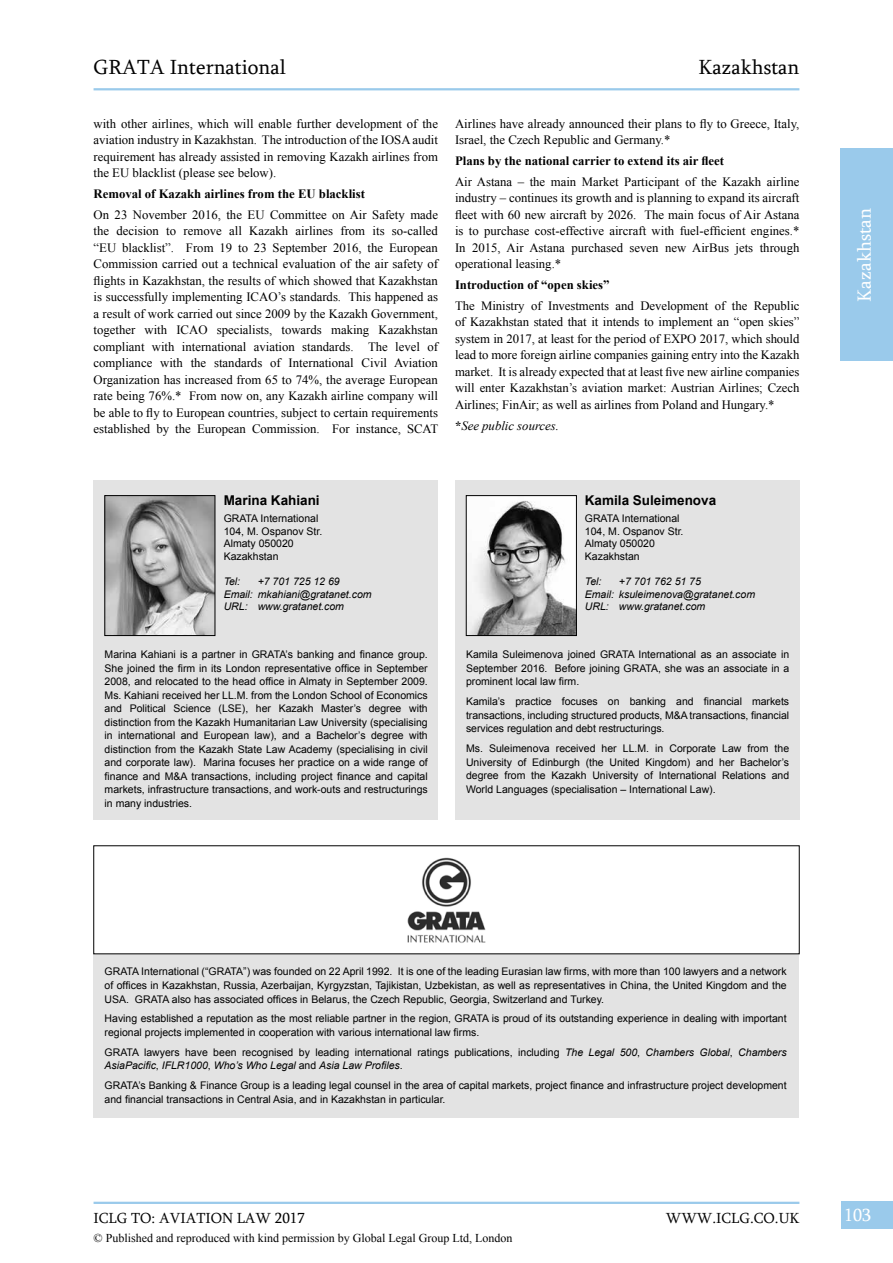
<style>
.page{position:relative;width:893px;height:1263px;background:#fff}
.page>*{position:absolute;margin:0;border:0;box-sizing:border-box;transform-origin:0 0}
.t1{font:21px "Sylfaen";color:#000}
.t2{font:19.5px "Sylfaen";color:#fff}
.t3{font:18px "Sylfaen";color:#fff}
.t4{font:15px "Sylfaen";color:#000}
.t5{font:700 13.5px "Arial";color:#000}
.t6{font:12.75px/16.5px "Times New Roman";color:#000;text-align:justify}
.t7{font:700 12.75px "Times New Roman";color:#000}
.t8{font:italic 12.75px "Times New Roman";color:#000}
.t9{font:12px "Times New Roman";color:#000}
.t10{font:10.5px/13.5px "Arial";color:#000;text-align:justify}
.t11{font:italic 10.5px/12.6px "Arial";color:#000}
.s1{font-weight:700;font-style:normal}
.s2{font-style:italic}
</style>
<div class="page">
<div style="left:841px;top:1201px;width:52px;height:28px;background:#9acaeb"></div>
<hr style="left:94px;top:1202px;width:705px;height:2px;background:#9acaeb">
<hr style="left:94px;top:88px;width:705px;height:2px;background:#9acaeb">
<div style="left:840px;top:148px;width:53px;height:213px;background:#9acaeb"></div>
<div style="left:94px;top:954px;width:705px;height:164px;background:#e3e3e3"></div>
<img style="left:407px;top:857px;width:79px;height:86px">
<div style="left:455px;top:480px;width:344px;height:340px;background:#e3e3e3"></div>
<div style="left:94px;top:480px;width:344px;height:340px;background:#e3e3e3"></div>
<img style="left:468px;top:497px;width:107px;height:137px">
<div style="left:466px;top:495px;width:111px;height:141px;border:1px solid #000"></div>
<img style="left:107px;top:497px;width:106px;height:137px">
<div style="left:105px;top:495px;width:110px;height:141px;border:1px solid #000"></div>
<h1 class="t1" style="left:94px;top:53px;width:194px">GRATA International</h1>
<h1 class="t1" style="left:699px;top:53px;width:102px">Kazakhstan</h1>
<p class="t6" style="left:94px;top:115px;width:346px">with other airlines, which will enable further development of the aviation industry in Kazakhstan. The introduction of the IOSA audit requirement has already assisted in removing Kazakh airlines from the EU blacklist (please see below).</p>
<p class="t7" style="left:94px;top:185px;width:273px">Removal of Kazakh airlines from the EU blacklist</p>
<p class="t6" style="left:94px;top:206px;width:346px">On 23 November 2016, the EU Committee on Air Safety made the decision to remove all Kazakh airlines from its so-called “EU blacklist”. From 19 to 23 September 2016, the European Commission carried out a technical evaluation of the air safety of flights in Kazakhstan, the results of which showed that Kazakhstan is successfully implementing ICAO’s standards. This happened as a result of work carried out since 2009 by the Kazakh Government, together with ICAO specialists, towards making Kazakhstan compliant with international aviation standards. The level of compliance with the standards of International Civil Aviation Organization has increased from 65 to 74%, the average European rate being 76%.* From now on, any Kazakh airline company will be able to fly to European countries, subject to certain requirements established by the European Commission. For instance, SCAT</p>
<p class="t6" style="left:455px;top:115px;width:346px">Airlines have already announced their plans to fly to Greece, Italy,<br>Israel, the Czech Republic and Germany.*</p>
<p class="t7" style="left:455px;top:152px;width:271px">Plans by the national carrier to extend its air fleet</p>
<p class="t6" style="left:455px;top:173px;width:346px">Air Astana – the main Market Participant of the Kazakh airline industry – continues its growth and is planning to expand its aircraft fleet with 60 new aircraft by 2026. The main focus of Air Astana is to purchase cost-effective aircraft with fuel-efficient engines.* In 2015, Air Astana purchased seven new AirBus jets through operational leasing.*</p>
<p class="t7" style="left:455px;top:276px;width:156px">Introduction of “open skies”</p>
<p class="t6" style="left:455px;top:297px;width:346px">The Ministry of Investments and Development of the Republic of Kazakhstan stated that it intends to implement an “open skies” system in 2017, at least for the period of EXPO 2017, which should lead to more foreign airline companies gaining entry into the Kazakh market. It is already expected that at least five new airline companies will enter Kazakhstan’s aviation market: Austrian Airlines; Czech Airlines; FinAir; as well as airlines from Poland and Hungary.*</p>
<p class="t8" style="left:455px;top:417px;width:105px"><span class="s1">*</span>See public sources.</p>
<p class="t5" style="left:224px;top:491px;width:98px">Marina Kahiani</p>
<p class="t10" style="left:224px;top:512px;width:100px;line-height:12.6px;text-align:left">GRATA International<br>104, M. Ospanov Str.<br>Almaty 050020<br>Kazakhstan</p>
<p class="t11" style="left:224px;top:575px;width:18px">Tel:</p>
<p class="t11" style="left:224px;top:575px;width:149px;text-indent:34px">+7 701 725 12 69<br>Email: mkahiani@gratanet.com<br>URL: www.gratanet.com</p>
<p class="t5" style="left:585px;top:491px;width:133px">Kamila Suleimenova</p>
<p class="t10" style="left:585px;top:512px;width:100px;line-height:12.6px;text-align:left">GRATA International<br>104, M. Ospanov Str.<br>Almaty 050020<br>Kazakhstan</p>
<p class="t11" style="left:585px;top:575px;width:18px">Tel:</p>
<p class="t11" style="left:585px;top:575px;width:172px;text-indent:34px">+7 701 762 51 75<br>Email: ksuleimenova@gratanet.com<br>URL: www.gratanet.com</p>
<p class="t10" style="left:105px;top:648px;width:325px">Marina Kahiani is a partner in GRATA’s banking and finance group.<br>She joined the firm in its London representative office in September 2008, and relocated to the head office in Almaty in September 2009.<br>Ms. Kahiani received her LL.M. from the London School of Economics and Political Science (LSE), her Kazakh Master’s degree with distinction from the Kazakh Humanitarian Law University (specialising in international and European law), and a Bachelor’s degree with distinction from the Kazakh State Law Academy (specialising in civil and corporate law). Marina focuses her practice on a wide range of finance and M&amp;A transactions, including project finance and capital markets, infrastructure transactions, and work-outs and restructurings in many industries.</p>
<p class="t10" style="left:466px;top:648px;width:325px">Kamila Suleimenova joined GRATA International as an associate in September 2016. Before joining GRATA, she was an associate in a prominent local law firm.</p>
<p class="t10" style="left:466px;top:695px;width:325px">Kamila’s practice focuses on banking and financial markets transactions, including structured products, M&amp;A transactions, financial services regulation and debt restructurings.</p>
<p class="t10" style="left:466px;top:742px;width:325px">Ms. Suleimenova received her LL.M. in Corporate Law from the University of Edinburgh (the United Kingdom) and her Bachelor’s degree from the Kazakh University of International Relations and World Languages (specialisation – International Law).</p>
<h2 class="t2" style="left:851px;top:301px;width:95px;rotate:-90deg">Kazakhstan</h2>
<p class="t10" style="left:105px;top:965px;width:684px">GRATA International (“GRATA”) was founded on 22 April 1992. It is one of the leading Eurasian law firms, with more than 100 lawyers and a network of offices in Kazakhstan, Russia, Azerbaijan, Kyrgyzstan, Tajikistan, Uzbekistan, as well as representatives in China, the United Kingdom and the USA. GRATA also has associated offices in Belarus, the Czech Republic, Georgia, Switzerland and Turkey.</p>
<p class="t10" style="left:105px;top:1012px;width:684px">Having established a reputation as the most reliable partner in the region, GRATA is proud of its outstanding experience in dealing with important regional projects implemented in cooperation with various international law firms.</p>
<p class="t10" style="left:105px;top:1045px;width:684px">GRATA lawyers have been recognised by leading international ratings publications, including <span class="s2">The Legal 500</span>, <span class="s2">Chambers Global</span>, <span class="s2">Chambers<br>AsiaPacific</span>, <span class="s2">IFLR1000</span>, <span class="s2">Who’s Who Legal</span> and <span class="s2">Asia Law Profiles</span>.</p>
<p class="t10" style="left:105px;top:1079px;width:684px">GRATA’s Banking &amp; Finance Group is a leading legal counsel in the area of capital markets, project finance and infrastructure project development and financial transactions in Central Asia, and in Kazakhstan in particular.</p>
<h3 class="t4" style="left:94px;top:1208px;width:213px">ICLG TO: AVIATION LAW 2017</h3>
<h3 class="t4" style="left:666px;top:1208px;width:135px">WWW.ICLG.CO.UK</h3>
<h3 class="t3" style="left:844px;top:1202px;width:28px">103</h3>
<p class="t9" style="left:94px;top:1229px;width:420px">© Published and reproduced with kind permission by Global Legal Group Ltd, London</p>
</div>
